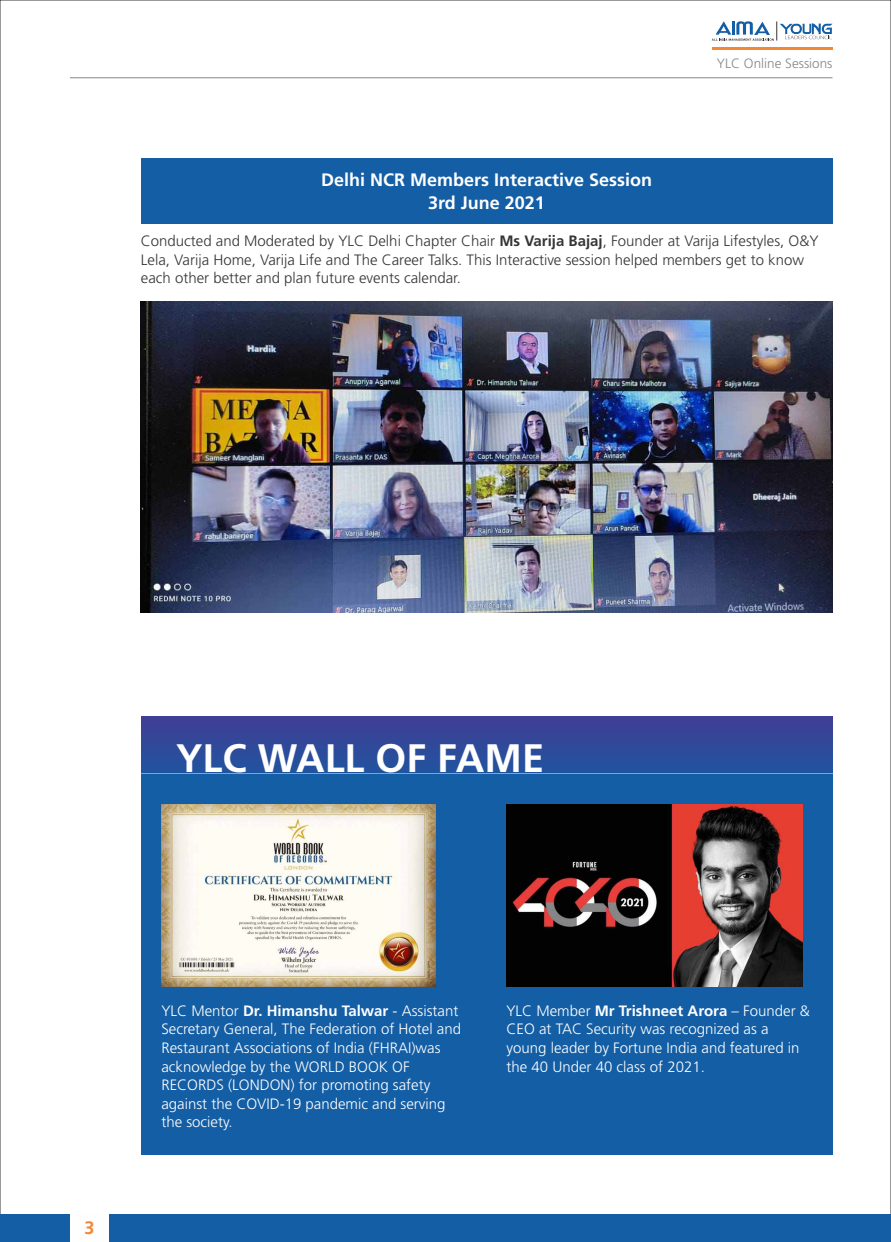
<style>
.page{position:relative;width:891px;height:1242px;background:#fff}
.page>*{position:absolute;margin:0;border:0;box-sizing:border-box;transform-origin:0 0}
.t1{font:700 39.75px "Frutiger";color:#fefefe}
.t2{font:700 18px/23px "Frutiger";color:#fefefe;text-align:center}
.t3{font:700 18px "Frutiger";color:#f58634}
.t4{font:300 15px/18.6px "Frutiger";color:#fefefe}
.t5{font:300 15px/18.6px "Frutiger";color:#373435}
.t6{font:300 13.5px "Frutiger";color:#848688}
.s1{font-weight:700}
</style>
<div class="page">
<div style="left:0;top:1214px;width:891px;height:28px;background:#135ea5"></div>
<div style="left:70px;top:1213px;width:38px;height:29px;background:#fefefe"></div>
<hr style="left:70px;top:77px;width:763px;height:1px;background:#848688">
<svg style="left:712px;top:21px;width:121px;height:20px"></svg>
<hr style="left:712px;top:47px;width:121px;height:2px;background:#f58634">
<div style="left:141px;top:716px;width:692px;height:438px;background:#135ea5"></div>
<div style="left:141px;top:716px;width:692px;height:58px;background:linear-gradient(to bottom,#413d94,#20549f)"></div>
<hr style="left:141px;top:773px;width:692px;height:1px;background:#f58634">
<img style="left:161px;top:804px;width:275px;height:183px">
<img style="left:506px;top:804px;width:296px;height:182px">
<div style="left:141px;top:158px;width:692px;height:65px;background:#135ea5"></div>
<img style="left:141px;top:302px;width:692px;height:311px">
<p class="t6" style="left:717px;top:57px;width:117px">YLC Online Sessions</p>
<p class="t2" style="left:321px;top:170px;width:333px">Delhi NCR Members Interactive Session<br>3rd June 2021</p>
<p class="t5" style="left:141px;top:233px;width:679px">Conducted and Moderated by YLC Delhi Chapter Chair <span class="s1">Ms Varija Bajaj</span>, Founder at Varija Lifestyles, O&amp;Y<br>Lela, Varija Home, Varija Life and The Career Talks. This Interactive session helped members get to know each other better and plan future events calendar.</p>
<h1 class="t1" style="left:176px;top:741px;width:369px">YLC WALL OF FAME</h1>
<p class="t3" style="left:85px;top:1220px;width:12px">3</p>
<p class="t4" style="left:161px;top:1002px;width:301px">YLC Mentor <span class="s1">Dr. Himanshu Talwar</span> - Assistant Secretary General, The Federation of Hotel and Restaurant Associations of India (FHRAI)was acknowledge by the WORLD BOOK OF RECORDS (LONDON) for promoting safety against the COVID-19 pandemic and serving the society.</p>
<p class="t4" style="left:506px;top:1002px;width:305px">YLC Member <span class="s1">Mr Trishneet Arora</span> – Founder &amp; CEO at TAC Security was recognized as a young leader by Fortune India and featured in the 40 Under 40 class of 2021.</p>
</div>
